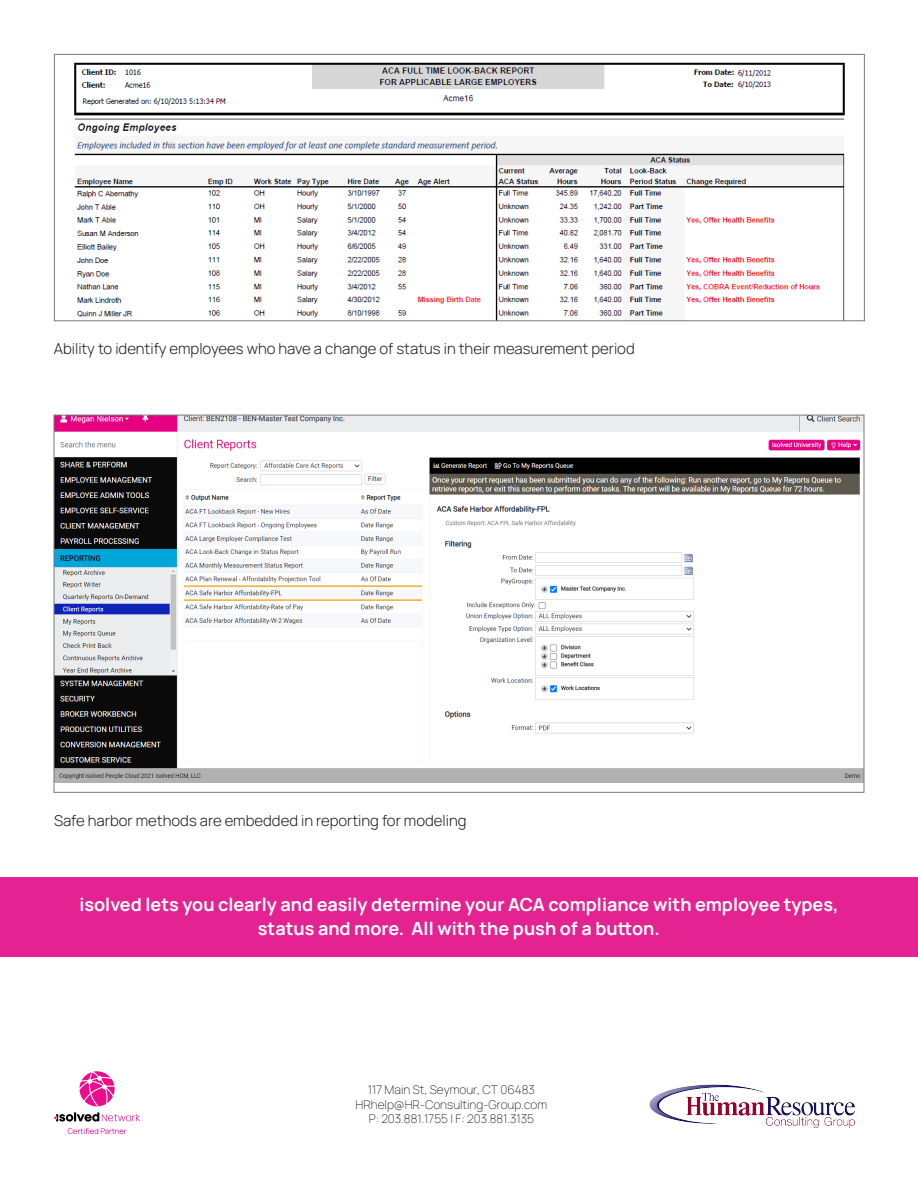
<style>
.page{position:relative;width:918px;height:1188px;background:#fff}
.page>*{position:absolute;margin:0;border:0;box-sizing:border-box;transform-origin:0 0}
.t1{font:700 18px/24px "Manrope";color:#fff;text-align:center}
.t2{font:300 15px "Manrope";color:#231f20}
.t3{font:200 12px/14.4px "Manrope";color:#231f20;text-align:center}
</style>
<div class="page">
<div style="left:0;top:877px;width:918px;height:80px;background:#e52292"></div>
<img style="left:74px;top:62px;width:771px;height:257px">
<img style="left:56px;top:417px;width:806px;height:366px">
<svg style="left:80px;top:1071px;width:35px;height:35px"></svg>
<svg style="left:54px;top:1112px;width:86px;height:10px"></svg>
<svg style="left:68px;top:1128px;width:58px;height:6px"></svg>
<img style="left:649px;top:1084px;width:206px;height:44px">
<p class="t2" style="left:54px;top:338px;width:583px">Ability to identify employees who have a change of status in their measurement period</p>
<p class="t2" style="left:54px;top:810px;width:414px">Safe harbor methods are embedded in reporting for modeling</p>
<p class="t1" style="left:79px;top:891px;width:761px">isolved lets you clearly and easily determine your ACA compliance with employee types, status and more. All with the push of a button.</p>
<p class="t3" style="left:356px;top:1082px;width:193px">117 Main St, Seymour, CT 06483<br>HRhelp@HR-Consulting-Group.com<br>P: 203.881.1755 | F: 203.881.3135</p>
</div>
